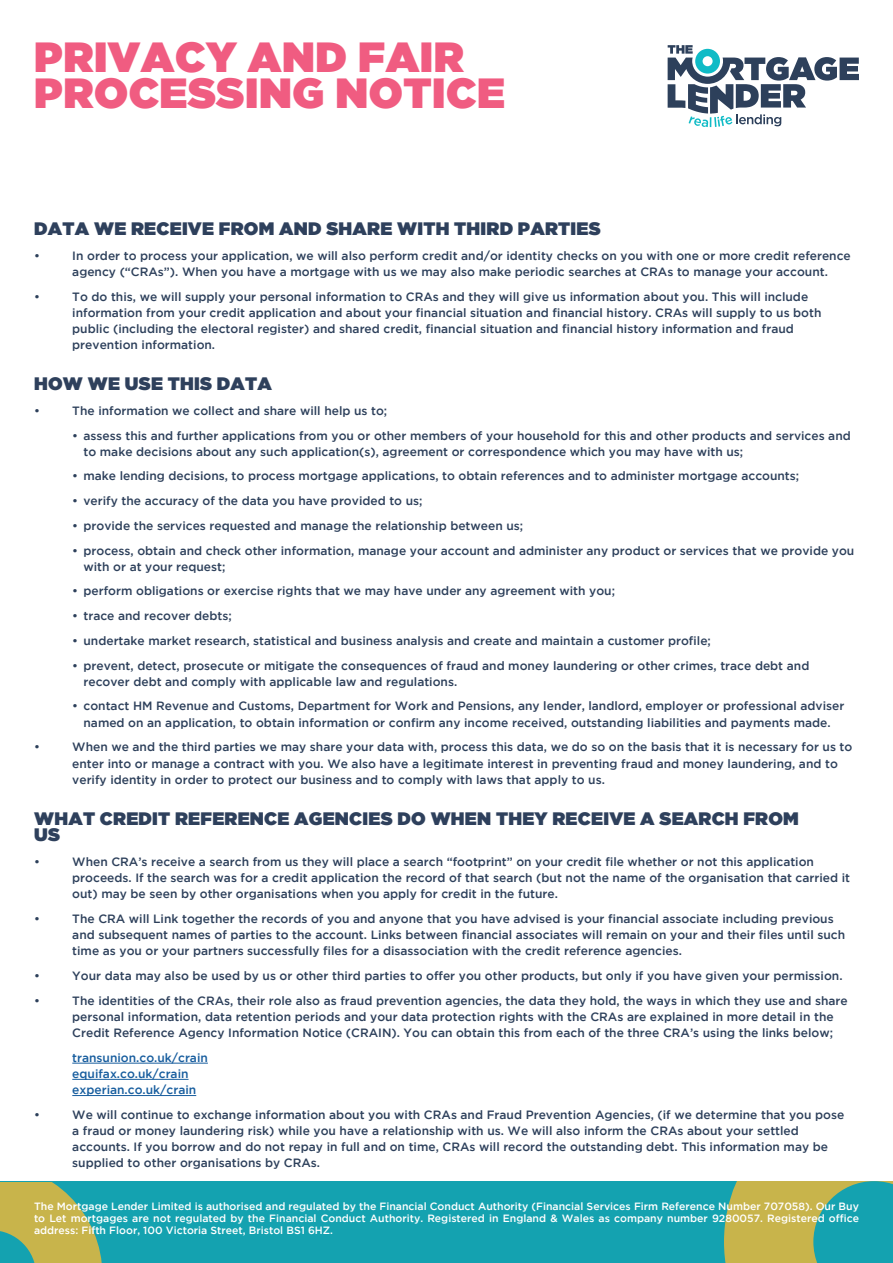
<style>
.page{position:relative;width:893px;height:1263px;background:#fff}
.page>*{position:absolute;margin:0;border:0;box-sizing:border-box;transform-origin:0 0}
.t1{font:42px "Gotham Ultra";letter-spacing:.015em;color:#f05c81}
.t2{font:18px/16.2px "Gotham Ultra";letter-spacing:.015em;color:#2e405c}
.t3{font:500 12px/16.2px "Gotham";color:#2d405b}
.t4{font:500 12px/16.2px "Gotham";color:#175d9e}
.t5{font:500 10.5px/12px "Gotham";color:#fff;text-align:justify}
</style>
<div class="page">
<hr style="left:72px;top:1063px;width:136px;height:1px;background:#175d9e">
<hr style="left:72px;top:1079px;width:117px;height:1px;background:#175d9e">
<hr style="left:72px;top:1095px;width:124px;height:1px;background:#175d9e">
<svg style="left:668px;top:45px;width:191px;height:82px"></svg>
<svg style="left:0;top:1182px;width:893px;height:81px;background:#36a59c"></svg>
<p class="t1" style="left:34px;top:33px;width:431px">PRIVACY AND FAIR</p>
<p class="t1" style="left:34px;top:69px;width:472px">PROCESSING NOTICE</p>
<p class="t2" style="left:34px;top:220px;width:568px">DATA WE RECEIVE FROM AND SHARE WITH THIRD PARTIES</p>
<p class="t3" style="left:34px;top:247px;width:7px">•</p>
<p class="t3" style="left:72px;top:247px;width:780px">In order to process your application, we will also perform credit and/or identity checks on you with one or more credit reference agency (“CRAs”). When you have a mortgage with us we may also make periodic searches at CRAs to manage your account.</p>
<p class="t3" style="left:34px;top:288px;width:7px">•</p>
<p class="t3" style="left:72px;top:288px;width:751px">To do this, we will supply your personal information to CRAs and they will give us information about you. This will include information from your credit application and about your financial situation and financial history. CRAs will supply to us both public (including the electoral register) and shared credit, financial situation and financial history information and fraud prevention information.</p>
<p class="t2" style="left:34px;top:375px;width:239px">HOW WE USE THIS DATA</p>
<p class="t3" style="left:34px;top:402px;width:7px">•</p>
<p class="t3" style="left:72px;top:402px;width:316px">The information we collect and share will help us to;</p>
<p class="t3" style="left:84px;top:427px;width:769px;text-indent:-11px">• assess this and further applications from you or other members of your household for this and other products and services and to make decisions about any such application(s), agreement or correspondence which you may have with us;</p>
<p class="t3" style="left:72px;top:468px;width:728px">• make lending decisions, to process mortgage applications, to obtain references and to administer mortgage accounts;</p>
<p class="t3" style="left:72px;top:492px;width:352px">• verify the accuracy of the data you have provided to us;</p>
<p class="t3" style="left:72px;top:517px;width:452px">• provide the services requested and manage the relationship between us;</p>
<p class="t3" style="left:84px;top:542px;width:772px;text-indent:-11px">• process, obtain and check other information, manage your account and administer any product or services that we provide you with or at your request;</p>
<p class="t3" style="left:72px;top:583px;width:544px">• perform obligations or exercise rights that we may have under any agreement with you;</p>
<p class="t3" style="left:72px;top:607px;width:161px">• trace and recover debts;</p>
<p class="t3" style="left:72px;top:632px;width:640px">• undertake market research, statistical and business analysis and create and maintain a customer profile;</p>
<p class="t3" style="left:84px;top:657px;width:727px;text-indent:-11px">• prevent, detect, prosecute or mitigate the consequences of fraud and money laundering or other crimes, trace debt and recover debt and comply with applicable law and regulations.</p>
<p class="t3" style="left:72px;top:698px;width:774px;text-align:center">• contact HM Revenue and Customs, Department for Work and Pensions, any lender, landlord, employer or professional adviser named on an application, to obtain information or confirm any income received, outstanding liabilities and payments made.</p>
<p class="t3" style="left:34px;top:739px;width:7px">•</p>
<p class="t3" style="left:72px;top:739px;width:782px">When we and the third parties we may share your data with, process this data, we do so on the basis that it is necessary for us to enter into or manage a contract with you. We also have a legitimate interest in preventing fraud and money laundering, and to verify identity in order to protect our business and to comply with laws that apply to us.</p>
<p class="t2" style="left:34px;top:810px;width:766px">WHAT CREDIT REFERENCE AGENCIES DO WHEN THEY RECEIVE A SEARCH FROM<br>US</p>
<p class="t3" style="left:34px;top:853px;width:7px">•</p>
<p class="t3" style="left:72px;top:853px;width:779px">When CRA’s receive a search from us they will place a search “footprint” on your credit file whether or not this application proceeds. If the search was for a credit application the record of that search (but not the name of the organisation that carried it out) may be seen by other organisations when you apply for credit in the future.</p>
<p class="t3" style="left:34px;top:910px;width:7px">•</p>
<p class="t3" style="left:72px;top:910px;width:774px">The CRA will Link together the records of you and anyone that you have advised is your financial associate including previous and subsequent names of parties to the account. Links between financial associates will remain on your and their files until such time as you or your partners successfully files for a disassociation with the credit reference agencies.</p>
<p class="t3" style="left:34px;top:967px;width:7px">•</p>
<p class="t3" style="left:72px;top:967px;width:772px">Your data may also be used by us or other third parties to offer you other products, but only if you have given your permission.</p>
<p class="t3" style="left:34px;top:992px;width:7px">•</p>
<p class="t3" style="left:72px;top:992px;width:777px">The identities of the CRAs, their role also as fraud prevention agencies, the data they hold, the ways in which they use and share personal information, data retention periods and your data protection rights with the CRAs are explained in more detail in the<br>Credit Reference Agency Information Notice (CRAIN). You can obtain this from each of the three CRA’s using the links below;</p>
<p class="t4" style="left:72px;top:1049px;width:137px">transunion.co.uk/crain equifax.co.uk/crain experian.co.uk/crain</p>
<p class="t3" style="left:34px;top:1106px;width:7px">•</p>
<p class="t3" style="left:72px;top:1106px;width:773px">We will continue to exchange information about you with CRAs and Fraud Prevention Agencies, (if we determine that you pose a fraud or money laundering risk) while you have a relationship with us. We will also inform the CRAs about your settled accounts. If you borrow and do not repay in full and on time, CRAs will record the outstanding debt. This information may be supplied to other organisations by CRAs.</p>
<p class="t5" style="left:34px;top:1200px;width:826px">The Mortgage Lender Limited is authorised and regulated by the Financial Conduct Authority (Financial Services Firm Reference Number 707058). Our Buy to Let mortgages are not regulated by the Financial Conduct Authority. Registered in England &amp; Wales as company number 9280057. Registered office address: Fifth Floor, 100 Victoria Street, Bristol BS1 6HZ.</p>
</div>
